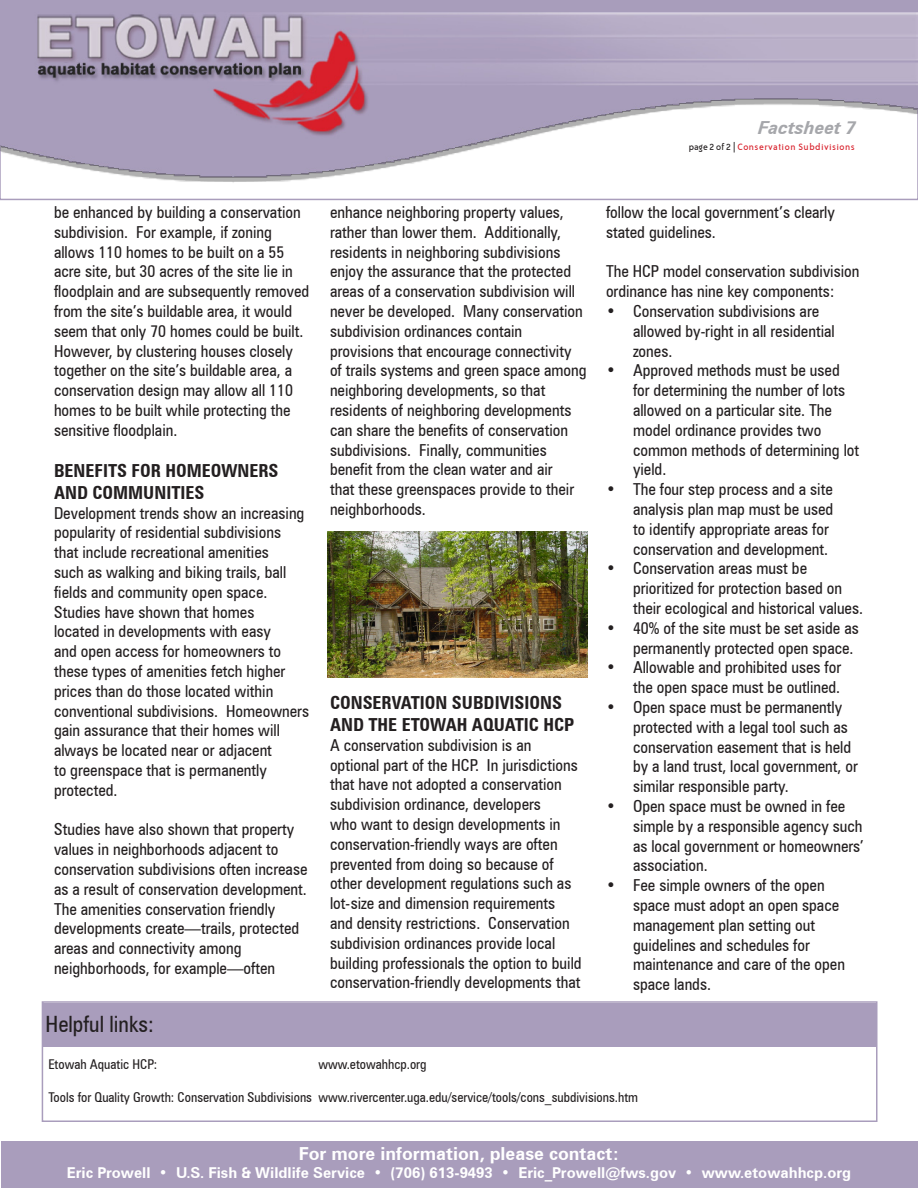
<style>
.page{position:relative;width:918px;height:1188px;background:#fff}
.page>*{position:absolute;margin:0;border:0;box-sizing:border-box;transform-origin:0 0}
.t1{font:condensed 22.5px "Zurich BT";color:#231f20}
.t2{font:700 condensed 18px/21.6px "Zurich BT";color:#231f20}
.t3{font:700 18px "Zurich BT";color:#fff}
.t4{font:italic 700 18px "Zurich BT";color:#a6a7ab}
.t5{font:condensed 16.5px/19.8px "Zurich BT";color:#231f20}
.t6{font:700 15px "Zurich BT";color:#fff}
.t7{font:condensed 13.5px "Zurich BT";color:#231f20}
.t8{font:10.5px "Bailey Sans ITCTT Book";letter-spacing:.05em;color:#d81f2a}
.s1{color:#231f20}
</style>
<div class="page">
<img style="left:3px;top:3px;width:912px;height:180px">
<div style="left:0;top:0;width:918px;height:200px;border:2px solid #a99dbc"></div>
<div style="left:42px;top:1004px;width:835px;height:43px;background:#a99dbc"></div>
<div style="left:42px;top:1001px;width:836px;height:121px;border:2px solid #a99dbc"></div>
<img style="left:327px;top:531px;width:261px;height:147px">
<div style="left:1px;top:1142px;width:917px;height:46px;background:#a99dbc"></div>
<p class="t4" style="left:759px;top:117px;width:99px">Factsheet 7</p>
<p class="t5" style="left:54px;top:202px;width:257px">be enhanced by building a conservation subdivision. For example, if zoning allows 110 homes to be built on a 55 acre site, but 30 acres of the site lie in floodplain and are subsequently removed from the site’s buildable area, it would seem that only 70 homes could be built.<br>However, by clustering houses closely together on the site’s buildable area, a conservation design may allow all 110 homes to be built while protecting the sensitive floodplain.</p>
<p class="t2" style="left:54px;top:460px;width:226px">BENEFITS FOR HOMEOWNERS<br>AND COMMUNITIES</p>
<p class="t5" style="left:54px;top:503px;width:257px">Development trends show an increasing popularity of residential subdivisions that include recreational amenities<br>such as walking and biking trails, ball fields and community open space.<br>Studies have shown that homes<br>located in developments with easy<br>and open access for homeowners to these types of amenities fetch higher prices than do those located within conventional subdivisions. Homeowners gain assurance that their homes will always be located near or adjacent<br>to greenspace that is permanently protected.</p>
<p class="t5" style="left:54px;top:820px;width:255px">Studies have also shown that property values in neighborhoods adjacent to conservation subdivisions often increase as a result of conservation development.<br>The amenities conservation friendly developments create—trails, protected areas and connectivity among neighborhoods, for example—often</p>
<p class="t1" style="left:46px;top:1010px;width:110px">Helpful links:</p>
<p class="t8" style="left:689px;top:142px;width:168px"><span class="s1">page 2 of 2 |</span> Conservation Subdivisions</p>
<p class="t5" style="left:330px;top:202px;width:258px">enhance neighboring property values, rather than lower them. Additionally, residents in neighboring subdivisions enjoy the assurance that the protected areas of a conservation subdivision will never be developed. Many conservation subdivision ordinances contain provisions that encourage connectivity of trails systems and green space among neighboring developments, so that residents of neighboring developments can share the benefits of conservation subdivisions. Finally, communities benefit from the clean water and air<br>that these greenspaces provide to their neighborhoods.</p>
<p class="t2" style="left:330px;top:692px;width:246px">CONSERVATION SUBDIVISIONS<br>AND THE ETOWAH AQUATIC HCP</p>
<p class="t5" style="left:330px;top:735px;width:253px">A conservation subdivision is an optional part of the HCP. In jurisdictions that have not adopted a conservation subdivision ordinance, developers<br>who want to design developments in conservation-friendly ways are often prevented from doing so because of other development regulations such as lot-size and dimension requirements and density restrictions. Conservation subdivision ordinances provide local building professionals the option to build conservation-friendly developments that</p>
<p class="t5" style="left:606px;top:202px;width:231px">follow the local government’s clearly stated guidelines.</p>
<p class="t5" style="left:606px;top:262px;width:255px">The HCP model conservation subdivision ordinance has nine key components:</p>
<p class="t5" style="left:633px;top:301px;width:203px">Conservation subdivisions are allowed by-right in all residential zones.</p>
<p class="t5" style="left:633px;top:361px;width:228px">Approved methods must be used for determining the number of lots allowed on a particular site. The model ordinance provides two common methods of determining lot yield.</p>
<p class="t5" style="left:633px;top:479px;width:202px">The four step process and a site analysis plan map must be used to identify appropriate areas for conservation and development.</p>
<p class="t5" style="left:633px;top:559px;width:232px">Conservation areas must be prioritized for protection based on their ecological and historical values.</p>
<p class="t5" style="left:633px;top:618px;width:227px">40% of the site must be set aside as permanently protected open space.</p>
<p class="t5" style="left:633px;top:658px;width:210px">Allowable and prohibited uses for the open space must be outlined.</p>
<p class="t5" style="left:633px;top:697px;width:226px">Open space must be permanently protected with a legal tool such as conservation easement that is held by a land trust, local government, or similar responsible party.</p>
<p class="t5" style="left:633px;top:796px;width:232px">Open space must be owned in fee simple by a responsible agency such as local government or homeowners’ association.</p>
<p class="t5" style="left:633px;top:875px;width:214px">Fee simple owners of the open space must adopt an open space management plan setting out guidelines and schedules for maintenance and care of the open space lands.</p>
<p class="t5" style="left:606px;top:301px;width:11px">•</p>
<p class="t5" style="left:606px;top:361px;width:11px">•</p>
<p class="t5" style="left:606px;top:479px;width:11px">•</p>
<p class="t5" style="left:606px;top:559px;width:11px">•</p>
<p class="t5" style="left:606px;top:618px;width:11px">•</p>
<p class="t5" style="left:606px;top:658px;width:11px">•</p>
<p class="t5" style="left:606px;top:697px;width:11px">•</p>
<p class="t5" style="left:606px;top:796px;width:11px">•</p>
<p class="t5" style="left:606px;top:875px;width:11px">•</p>
<p class="t7" style="left:48px;top:1056px;width:110px">Etowah Aquatic HCP:</p>
<p class="t7" style="left:318px;top:1056px;width:110px">www.etowahhcp.org</p>
<p class="t7" style="left:48px;top:1089px;width:591px">Tools for Quality Growth: Conservation Subdivisions www.rivercenter.uga.edu/service/tools/cons_subdivisions.htm</p>
<p class="t3" style="left:299px;top:1142px;width:322px">For more information, please contact:</p>
<p class="t6" style="left:67px;top:1163px;width:786px">Eric Prowell • U.S. Fish &amp; Wildlife Service • (706) 613-9493 • Eric_Prowell@fws.gov • www.etowahhcp.org</p>
</div>
